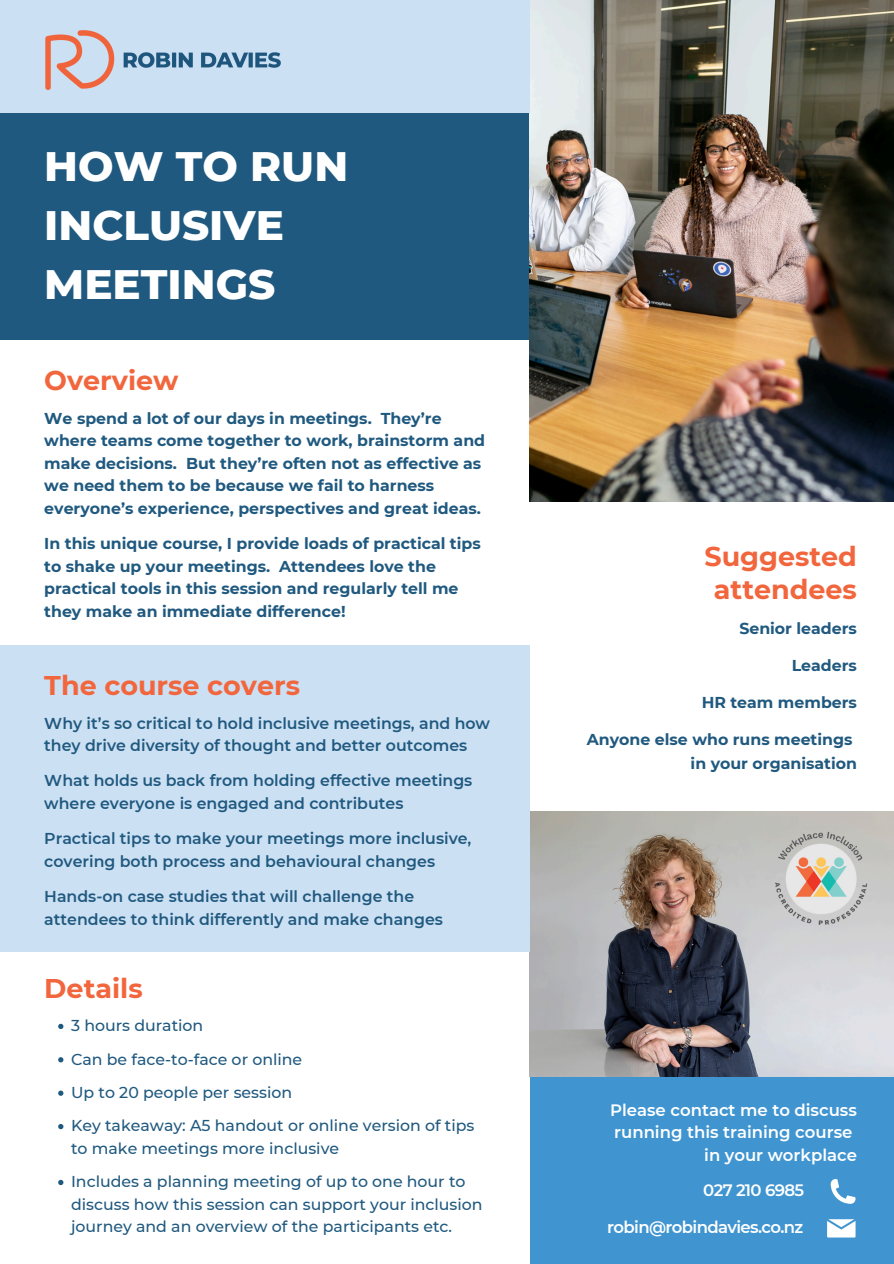
<style>
.page{position:relative;width:894px;height:1264px;background:#fff}
.page>*{position:absolute;margin:0;border:0;box-sizing:border-box;transform-origin:0 0}
.t1{font:800 42px/58.5px "Montserrat";color:#fff}
.t2{font:700 27px/32.2px "Montserrat";color:#f2663e;text-align:center}
.t3{font:600 16.5px/22.5px "Montserrat";color:#fff;text-align:right}
.t4{font:600 16.5px "Montserrat";letter-spacing:-.04em;color:#fff}
.t5{font:700 15.75px/22.5px "Montserrat";color:#20597f}
.t6{font:600 15.75px/22.5px "Montserrat";color:#20597f}
.t7{font:500 15.75px/22.5px "Montserrat";color:#20597f}
</style>
<div class="page">
<div style="left:0;top:113px;width:529px;height:227px;background:#20597f"></div>
<img style="left:529px;top:0;width:364px;height:502px">
<div style="left:529px;top:1066px;width:364px;height:197px;background:#4095d1"></div>
<img style="left:529px;top:811px;width:364px;height:265px">
<div style="left:0;top:0;width:529px;height:113px;background:#cce0f3"></div>
<svg style="left:827px;top:1219px;width:28px;height:18px"></svg>
<svg style="left:830px;top:1179px;width:25px;height:24px"></svg>
<img style="left:45px;top:30px;width:236px;height:60px">
<img style="left:760px;top:824px;width:124px;height:111px">
<div style="left:0;top:646px;width:529px;height:306px;background:#cce0f3"></div>
<svg style="left:58px;top:1023px;width:5px;height:6px"></svg>
<svg style="left:58px;top:1057px;width:5px;height:5px"></svg>
<svg style="left:58px;top:1090px;width:5px;height:5px"></svg>
<svg style="left:58px;top:1124px;width:5px;height:5px"></svg>
<svg style="left:58px;top:1179px;width:5px;height:6px"></svg>
<p class="t1" style="left:44px;top:137px;width:305px">HOW TO RUN<br>INCLUSIVE<br>MEETINGS</p>
<p class="t2" style="left:44px;top:364px;width:136px">Overview</p>
<h1 class="t5" style="left:44px;top:407px;width:442px">We spend a lot of our days in meetings. They’re where teams come together to work, brainstorm and make decisions. But they’re often not as effective as we need them to be because we fail to harness everyone’s experience, perspectives and great ideas.</h1>
<h2 class="t5" style="left:44px;top:532px;width:438px">In this unique course, I provide loads of practical tips to shake up your meetings. Attendees love the practical tools in this session and regularly tell me they make an immediate difference!</h2>
<h3 class="t2" style="left:44px;top:669px;width:257px">The course covers</h3>
<h3 class="t6" style="left:44px;top:711px;width:447px">Why it’s so critical to hold inclusive meetings, and how they drive diversity of thought and better outcomes</h3>
<h2 class="t6" style="left:44px;top:769px;width:429px">What holds us back from holding effective meetings where everyone is engaged and contributes</h2>
<h3 class="t6" style="left:44px;top:827px;width:428px">Practical tips to make your meetings more inclusive, covering both process and behavioural changes</h3>
<h3 class="t6" style="left:44px;top:885px;width:400px">Hands-on case studies that will challenge the attendees to think differently and make changes</h3>
<p class="t2" style="left:44px;top:972px;width:100px">Details</p>
<p class="t7" style="left:71px;top:1014px;width:134px">3 hours duration</p>
<p class="t7" style="left:71px;top:1047px;width:233px">Can be face-to-face or online</p>
<h2 class="t7" style="left:71px;top:1081px;width:222px">Up to 20 people per session</h2>
<h3 class="t7" style="left:71px;top:1114px;width:405px">Key takeaway: A5 handout or online version of tips to make meetings more inclusive</h3>
<h3 class="t7" style="left:71px;top:1170px;width:413px">Includes a planning meeting of up to one hour to discuss how this session can support your inclusion journey and an overview of the participants etc.</h3>
<h3 class="t2" style="left:704px;top:540px;width:154px">Suggested attendees</h3>
<p class="t5" style="left:739px;top:617px;width:119px">Senior leaders</p>
<h2 class="t5" style="left:791px;top:654px;width:67px">Leaders</h2>
<p class="t5" style="left:701px;top:691px;width:157px">HR team members</p>
<p class="t5" style="left:586px;top:728px;width:267px">Anyone else who runs meetings</p>
<p class="t5" style="left:690px;top:751px;width:168px">in your organisation</p>
<h3 class="t3" style="left:610px;top:1098px;width:248px">Please contact me to discuss running this training course in your workplace</h3>
<p class="t4" style="left:703px;top:1180px;width:102px">027 210 6985</p>
<h3 class="t4" style="left:607px;top:1216px;width:197px">robin@robindavies.co.nz</h3>
</div>
